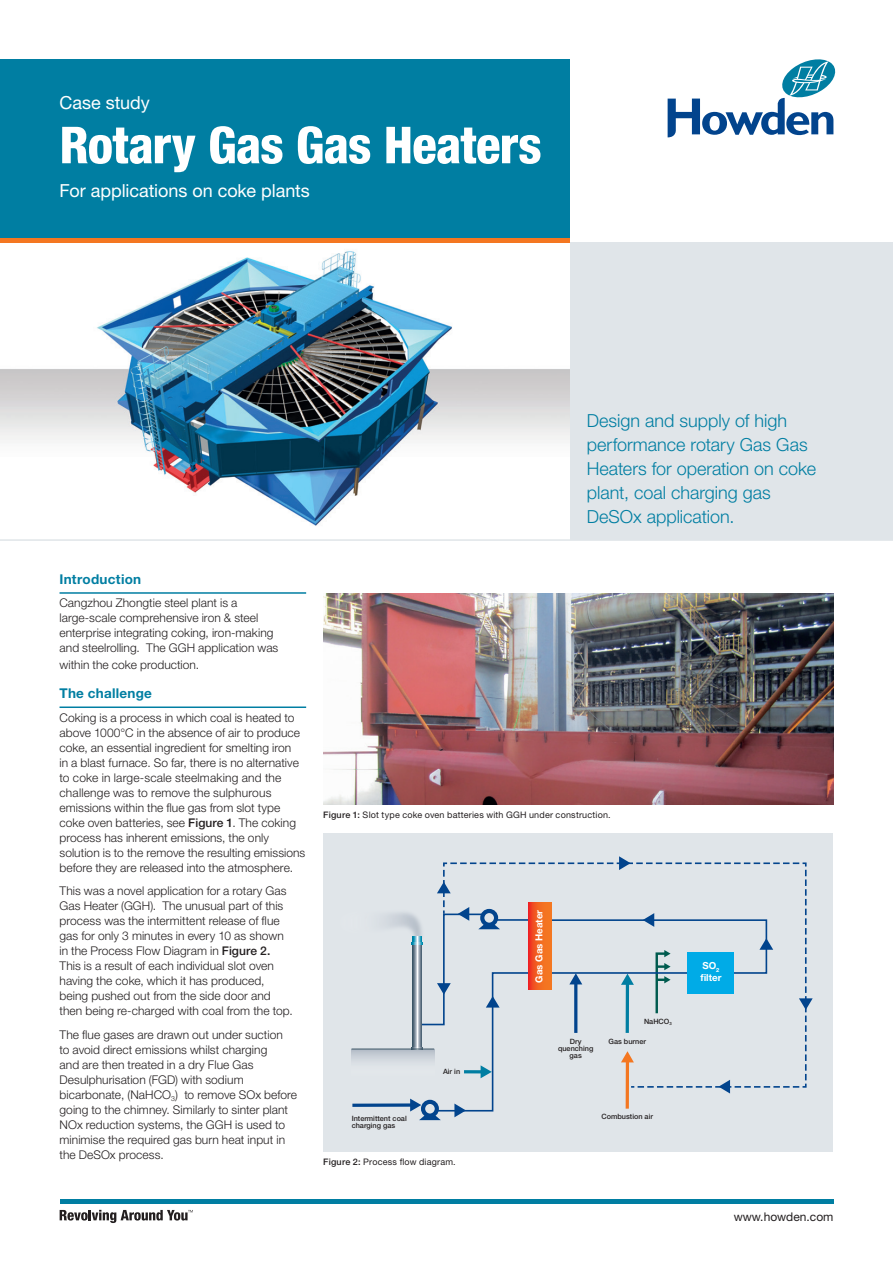
<style>
.page{position:relative;width:893px;height:1263px;background:#fff}
.page>*{position:absolute;margin:0;border:0;box-sizing:border-box;transform-origin:0 0}
.t1{font:800 condensed 51px "Helvetica Neue LT Pro";letter-spacing:-.015em;color:#fff}
.t2{font:300 18px/24px "Helvetica Neue LT Pro";color:#007ea2}
.t3{font:18px "Helvetica Neue LT Pro";letter-spacing:-.005em;color:#fff}
.t4{font:700 13.5px "Helvetica Neue LT Pro";letter-spacing:.02em;color:#007ea2}
.t5{font:300 12px/15px "Helvetica Neue LT Pro";letter-spacing:.005em;color:#231f20}
.t6{font:12px "Helvetica Neue LT Pro";color:#231f20}
.t7{font:700 9.75px "Helvetica Neue LT Pro";color:#fff}
.t8{font:9px "Helvetica Neue LT Pro";letter-spacing:.025em;color:#231f20}
.t9{font:500 7.35px/7.4px "Helvetica Neue LT Pro";color:#231f20}
.s1{font-weight:500}
</style>
<div class="page">
<div style="left:0;top:60px;width:570px;height:178px;background:#007ea2"></div>
<div style="left:570px;top:242px;width:323px;height:298px;background:#e0e5e9"></div>
<img style="left:0;top:242px;width:570px;height:284px">
<svg style="left:668px;top:59px;width:167px;height:78px"></svg>
<hr style="left:60px;top:1199px;width:773px;height:4px;background:#007ea2">
<svg style="left:60px;top:1210px;width:133px;height:13px"></svg>
<hr style="left:0;top:238px;width:570px;height:4px;background:#f47721">
<hr style="left:60px;top:592px;width:246px;height:2px;background:#007ea2">
<hr style="left:60px;top:706px;width:246px;height:2px;background:#007ea2">
<div style="left:323px;top:834px;width:510px;height:318px;background:#e0e5e9"></div>
<svg style="left:352px;top:1103px;width:58px;height:4px"></svg>
<svg style="left:351px;top:1050px;width:59px;height:11px"></svg>
<hr style="left:351px;top:1049px;width:83px;height:1px;background:#3b5566">
<svg style="left:410px;top:856px;width:403px;height:264px"></svg>
<img style="left:323px;top:593px;width:510px;height:212px">
<hr style="left:0;top:539px;width:893px;height:2px;background:#e0e5e9">
<h2 class="t3" style="left:60px;top:92px;width:92px">Case study</h2>
<h1 class="t1" style="left:60px;top:114px;width:484px">Rotary Gas Gas Heaters</h1>
<h2 class="t3" style="left:60px;top:179px;width:252px">For applications on coke plants</h2>
<h2 class="t2" style="left:587px;top:408px;width:231px">Design and supply of high performance rotary Gas Gas<br>Heaters for operation on coke plant, coal charging gas<br>DeSOx application.</h2>
<p class="t4" style="left:60px;top:570px;width:83px">Introduction</p>
<p class="t5" style="left:60px;top:595px;width:220px">Cangzhou Zhongtie steel plant is a large-scale comprehensive iron &amp; steel enterprise integrating coking, iron-making and steelrolling. The GGH application was</p>
<p class="t5" style="left:60px;top:657px;width:141px">within the coke production.</p>
<p class="t4" style="left:60px;top:685px;width:94px">The challenge</p>
<p class="t5" style="left:60px;top:709px;width:247px">Coking is a process in which coal is heated to above 1000°C in the absence of air to produce coke, an essential ingredient for smelting iron<br>in a blast furnace. So far, there is no alternative to coke in large-scale steelmaking and the challenge was to remove the sulphurous emissions within the flue gas from slot type coke oven batteries, see <span class="s1">Figure 1</span>. The coking process has inherent emissions, the only solution is to the remove the resulting emissions before they are released into the atmosphere.</p>
<p class="t5" style="left:60px;top:883px;width:235px">This was a novel application for a rotary Gas Gas Heater (GGH). The unusual part of this process was the intermittent release of flue gas for only 3 minutes in every 10 as shown in the Process Flow Diagram in <span class="s1">Figure 2.<br></span>This is a result of each individual slot oven having the coke, which it has produced, being pushed out from the side door and then being re-charged with coal from the top.</p>
<p class="t5" style="left:60px;top:1026px;width:239px">The flue gases are drawn out under suction<br>to avoid direct emissions whilst charging<br>and are then treated in a dry Flue Gas Desulphurisation (FGD) with sodium bicarbonate, (NaHCO<sub>3</sub>) to remove SOx before going to the chimney. Similarly to sinter plant NOx reduction systems, the GGH is used to minimise the required gas burn heat input in the DeSOx process.</p>
<p class="t8" style="left:323px;top:809px;width:289px"><span class="s1">Figure 1:</span> Slot type coke oven batteries with GGH under construction.</p>
<p class="t9" style="left:352px;top:1114px;width:57px">Intermittent coal charging gas</p>
<p class="t9" style="left:443px;top:1068px;width:19px">Air in</p>
<p class="t8" style="left:323px;top:1156px;width:134px"><span class="s1">Figure 2:</span> Process flow diagram.</p>
<p class="t7" style="left:533px;top:983px;width:74px;rotate:-90deg">Gas Gas Heater</p>
<p class="t9" style="left:644px;top:1017px;width:29px">NaHCO<sub>3</sub></p>
<p class="t9" style="left:558px;top:1037px;width:37px;text-align:center">Dry quenching gas</p>
<p class="t9" style="left:608px;top:1037px;width:39px">Gas burner</p>
<p class="t9" style="left:602px;top:1113px;width:53px">Combustion air</p>
<p class="t7" style="left:702px;top:960px;width:19px">SO<sub>2</sub></p>
<p class="t7" style="left:700px;top:971px;width:23px">filter</p>
<p class="t6" style="left:734px;top:1209px;width:101px">www.howden.com</p>
</div>
